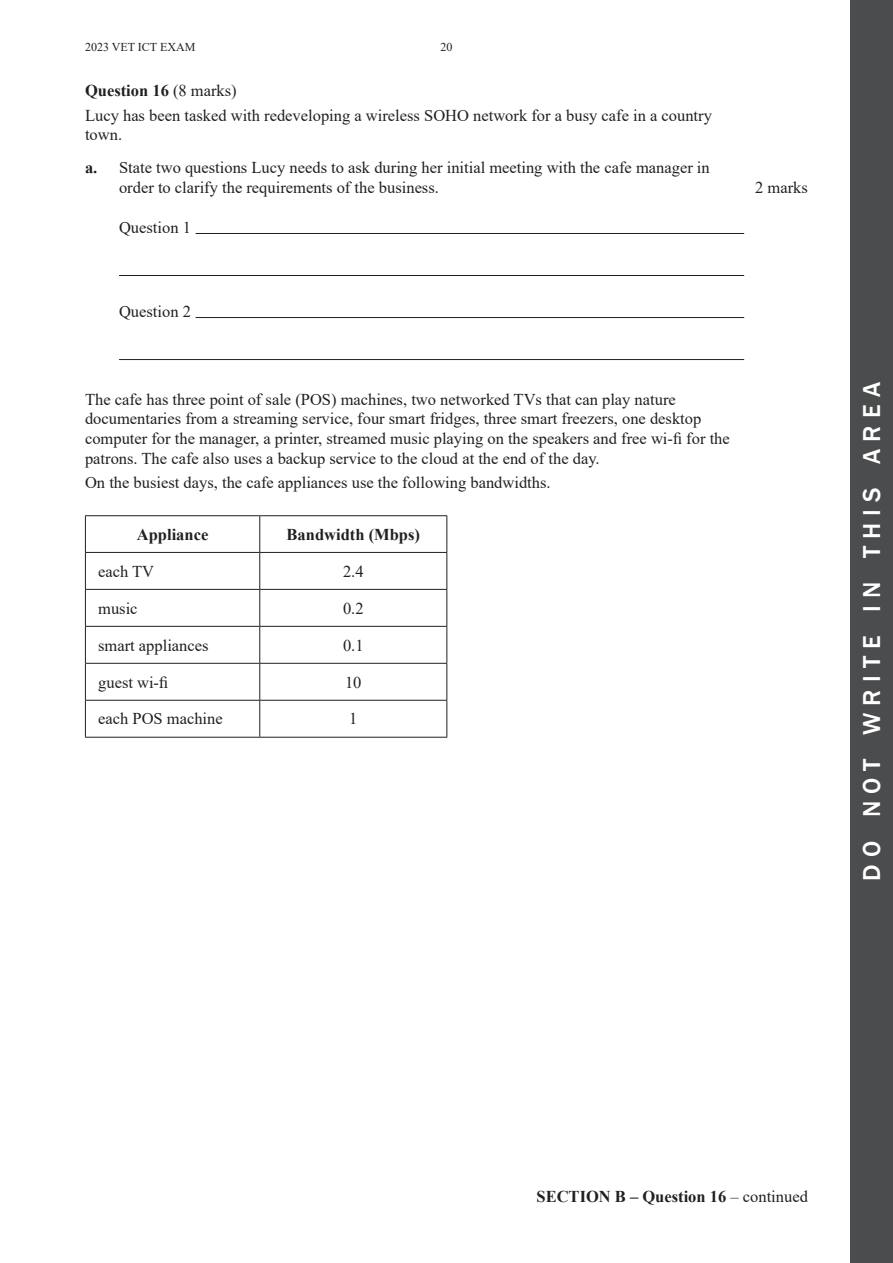
<style>
.page{position:relative;width:893px;height:1263px;background:#fff}
.page>*{position:absolute;margin:0;border:0;box-sizing:border-box;transform-origin:0 0}
.t1{font:500 25.2px "Franklin Gothic";letter-spacing:.285em;color:#fff}
.t2{font:16.5px/19.8px "Times New Roman";color:#231f20}
.t3{font:700 16.5px "Times New Roman";color:#231f20}
.t4{font:12px "Times New Roman";color:#231f20}
.s1{font-weight:700}
.s2{font-weight:400}
</style>
<div class="page">
<div style="left:850px;top:0;width:43px;height:1263px;background:#4b4c4d"></div>
<hr style="left:196px;top:233px;width:548px;height:1px;background:#231f20">
<hr style="left:119px;top:275px;width:625px;height:1px;background:#231f20">
<hr style="left:196px;top:317px;width:548px;height:1px;background:#231f20">
<hr style="left:119px;top:359px;width:625px;height:1px;background:#231f20">
<hr style="left:85px;top:515px;width:175px;height:1px;background:#231f20">
<hr style="left:85px;top:516px;width:1px;height:36px;background:#231f20">
<hr style="left:260px;top:515px;width:187px;height:1px;background:#231f20">
<hr style="left:259px;top:516px;width:1px;height:36px;background:#231f20">
<hr style="left:446px;top:516px;width:1px;height:36px;background:#231f20">
<hr style="left:85px;top:552px;width:175px;height:1px;background:#231f20">
<hr style="left:85px;top:553px;width:1px;height:36px;background:#231f20">
<hr style="left:260px;top:552px;width:187px;height:1px;background:#231f20">
<hr style="left:259px;top:553px;width:1px;height:36px;background:#231f20">
<hr style="left:446px;top:553px;width:1px;height:36px;background:#231f20">
<hr style="left:85px;top:589px;width:175px;height:1px;background:#231f20">
<hr style="left:85px;top:590px;width:1px;height:36px;background:#231f20">
<hr style="left:260px;top:589px;width:187px;height:1px;background:#231f20">
<hr style="left:259px;top:590px;width:1px;height:36px;background:#231f20">
<hr style="left:446px;top:590px;width:1px;height:36px;background:#231f20">
<hr style="left:85px;top:626px;width:175px;height:1px;background:#231f20">
<hr style="left:85px;top:627px;width:1px;height:36px;background:#231f20">
<hr style="left:260px;top:626px;width:187px;height:1px;background:#231f20">
<hr style="left:259px;top:627px;width:1px;height:36px;background:#231f20">
<hr style="left:446px;top:627px;width:1px;height:36px;background:#231f20">
<hr style="left:85px;top:663px;width:175px;height:1px;background:#231f20">
<hr style="left:85px;top:664px;width:1px;height:36px;background:#231f20">
<hr style="left:260px;top:663px;width:187px;height:1px;background:#231f20">
<hr style="left:259px;top:664px;width:1px;height:36px;background:#231f20">
<hr style="left:446px;top:664px;width:1px;height:36px;background:#231f20">
<hr style="left:85px;top:700px;width:175px;height:1px;background:#231f20">
<hr style="left:85px;top:701px;width:1px;height:36px;background:#231f20">
<hr style="left:260px;top:700px;width:187px;height:1px;background:#231f20">
<hr style="left:259px;top:701px;width:1px;height:36px;background:#231f20">
<hr style="left:446px;top:701px;width:1px;height:36px;background:#231f20">
<hr style="left:85px;top:737px;width:175px;height:1px;background:#231f20">
<hr style="left:260px;top:737px;width:187px;height:1px;background:#231f20">
<p class="t4" style="left:85px;top:38px;width:112px">2023 VET ICT EXAM</p>
<p class="t4" style="left:440px;top:38px;width:13px">20</p>
<p class="t2" style="left:85px;top:78px;width:628px;line-height:24px"><span class="s1">Question 16</span> (8 marks)<br>Lucy has been tasked with redeveloping a wireless SOHO network for a busy cafe in a country</p>
<p class="t2" style="left:85px;top:118px;width:626px;line-height:32.5px">town.<br><span class="s1">a.</span> State two questions Lucy needs to ask during her initial meeting with the cafe manager in</p>
<p class="t2" style="left:119px;top:177px;width:321px">order to clarify the requirements of the business.</p>
<p class="t2" style="left:755px;top:177px;width:54px">2 marks</p>
<p class="t2" style="left:119px;top:217px;width:73px">Question 1</p>
<p class="t2" style="left:119px;top:301px;width:73px">Question 2</p>
<p class="t2" style="left:85px;top:389px;width:646px">The cafe has three point of sale (POS) machines, two networked TVs that can play nature documentaries from a streaming service, four smart fridges, three smart freezers, one desktop computer for the manager, a printer, streamed music playing on the speakers and free wi-fi for the patrons. The cafe also uses a backup service to the cloud at the end of the day.</p>
<p class="t2" style="left:85px;top:472px;width:467px">On the busiest days, the cafe appliances use the following bandwidths.</p>
<p class="t3" style="left:137px;top:522px;width:73px">Appliance</p>
<p class="t3" style="left:287px;top:522px;width:135px">Bandwidth (Mbps)</p>
<p class="t2" style="left:98px;top:561px;width:58px">each TV</p>
<p class="t2" style="left:343px;top:561px;width:22px">2.4</p>
<p class="t2" style="left:98px;top:598px;width:41px">music</p>
<p class="t2" style="left:343px;top:598px;width:22px">0.2</p>
<p class="t2" style="left:98px;top:635px;width:112px">smart appliances</p>
<p class="t2" style="left:343px;top:635px;width:22px">0.1</p>
<p class="t2" style="left:98px;top:671px;width:72px">guest wi-fi</p>
<p class="t2" style="left:345px;top:671px;width:18px">10</p>
<p class="t2" style="left:98px;top:708px;width:126px">each POS machine</p>
<p class="t2" style="left:349px;top:708px;width:10px">1</p>
<h1 class="t1" style="left:856px;top:881px;width:500px;rotate:-90deg">do not write in this area</h1>
<p class="t3" style="left:537px;top:1185px;width:273px">SECTION B – Question 16 <span class="s2">– continued</span></p>
</div>
